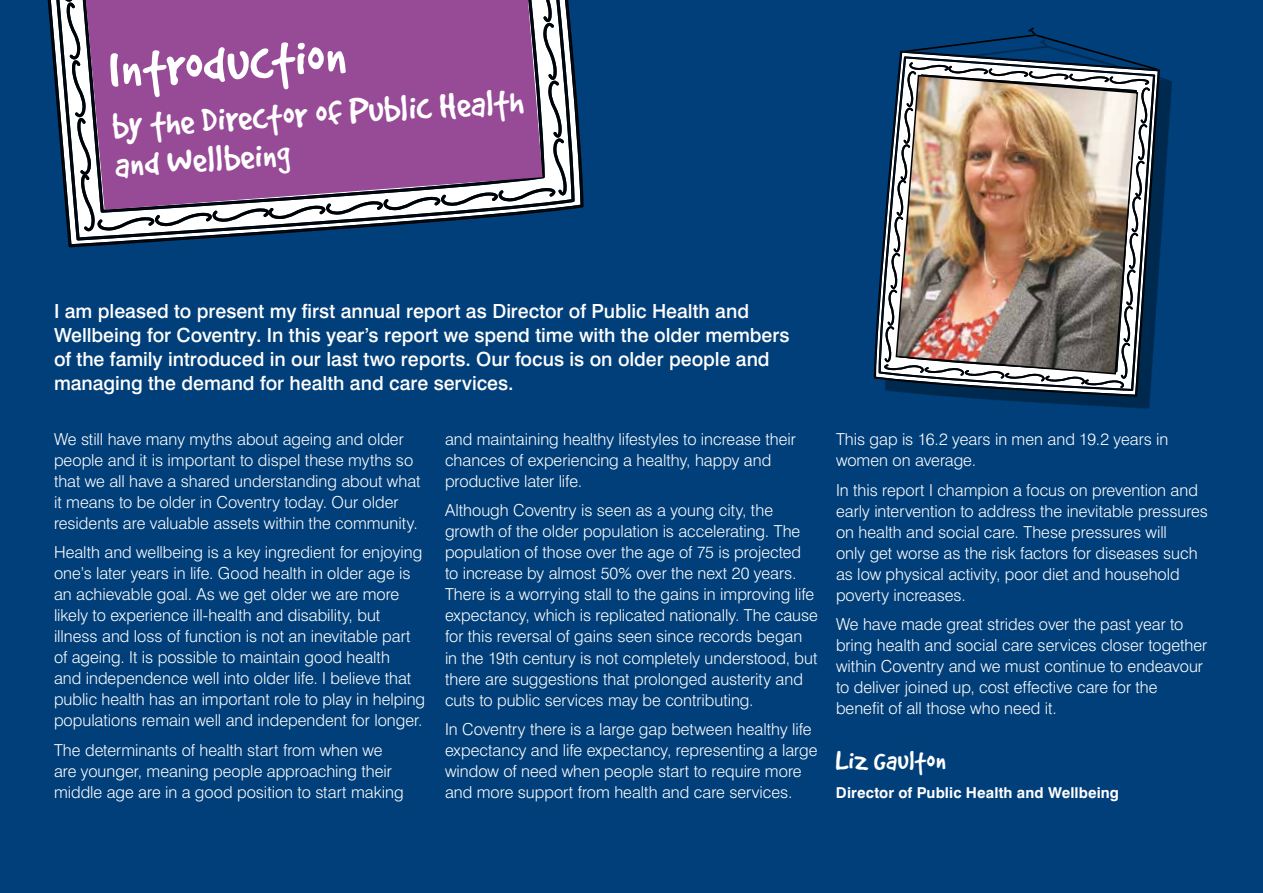
<style>
.page{position:relative;width:1263px;height:893px;background:#003f79}
.page>*{position:absolute;margin:0;border:0;box-sizing:border-box;transform-origin:0 0}
.t1{font:61.5px "Good Dog";color:#fff}
.t2{font:40.5px/39.9px "Good Dog";color:#fff}
.t3{font:30px "Good Dog";letter-spacing:.01em;color:#fff}
.t4{font:500 19.5px/24px "Swiss 721 BT";color:#fff}
.t5{font:300 16.5px/21px "Swiss 721 BT";color:#fff}
.t6{font:700 15px "Swiss 721 BT";letter-spacing:.01em;color:#fff}
</style>
<div class="page">
<svg style="left:68px;top:76px;width:514px;height:170px"></svg>
<svg style="left:48px;top:0;width:525px;height:239px"></svg>
<svg style="left:61px;top:0;width:506px;height:243px"></svg>
<svg style="left:86px;top:0;width:456px;height:210px;background:#985499"></svg>
<div style="left:885px;top:39px;width:287px;height:369px;background:#000;opacity:.35"></div>
<svg style="left:875px;top:52px;width:284px;height:344px"></svg>
<svg style="left:880px;top:57px;width:274px;height:333px"></svg>
<svg style="left:884px;top:28px;width:273px;height:360px"></svg>
<img style="left:895px;top:74px;width:244px;height:301px">
<h1 class="t1" style="left:107px;top:39px;width:240px;rotate:-4deg">Introduction</h1>
<h2 class="t2" style="left:111px;top:104px;width:413px;rotate:-3deg">by the Director of Public Health and Wellbeing</h2>
<p class="t4" style="left:54px;top:298px;width:737px">I am pleased to present my first annual report as Director of Public Health and Wellbeing for Coventry. In this year’s report we spend time with the older members of the family introduced in our last two reports. Our focus is on older people and managing the demand for health and care services.</p>
<p class="t5" style="left:54px;top:428px;width:368px">We still have many myths about ageing and older people and it is important to dispel these myths so that we all have a shared understanding about what it means to be older in Coventry today. Our older residents are valuable assets within the community.</p>
<p class="t5" style="left:54px;top:542px;width:373px">Health and wellbeing is a key ingredient for enjoying one’s later years in life. Good health in older age is an achievable goal. As we get older we are more likely to experience ill-health and disability, but illness and loss of function is not an inevitable part of ageing. It is possible to maintain good health<br>and independence well into older life. I believe that public health has an important role to play in helping populations remain well and independent for longer.</p>
<p class="t5" style="left:54px;top:739px;width:351px">The determinants of health start from when we are younger, meaning people approaching their middle age are in a good position to start making</p>
<p class="t5" style="left:445px;top:428px;width:352px">and maintaining healthy lifestyles to increase their chances of experiencing a healthy, happy and productive later life.</p>
<p class="t5" style="left:445px;top:500px;width:374px">Although Coventry is seen as a young city, the growth of the older population is accelerating. The population of those over the age of 75 is projected to increase by almost 50% over the next 20 years.<br>There is a worrying stall to the gains in improving life expectancy, which is replicated nationally. The cause for this reversal of gains seen since records began in the 19th century is not completely understood, but there are suggestions that prolonged austerity and cuts to public services may be contributing.</p>
<p class="t5" style="left:445px;top:718px;width:374px">In Coventry there is a large gap between healthy life expectancy and life expectancy, representing a large window of need when people start to require more and more support from health and care services.</p>
<p class="t5" style="left:836px;top:428px;width:334px">This gap is 16.2 years in men and 19.2 years in women on average.</p>
<p class="t5" style="left:836px;top:479px;width:373px">In this report I champion a focus on prevention and early intervention to address the inevitable pressures on health and social care. These pressures will<br>only get worse as the risk factors for diseases such as low physical activity, poor diet and household poverty increases.</p>
<p class="t5" style="left:836px;top:613px;width:373px">We have made great strides over the past year to bring health and social care services closer together within Coventry and we must continue to endeavour to deliver joined up, cost effective care for the benefit of all those who need it.</p>
<h3 class="t3" style="left:836px;top:745px;width:112px">Liz Gaulton</h3>
<p class="t6" style="left:836px;top:784px;width:285px">Director of Public Health and Wellbeing</p>
</div>
